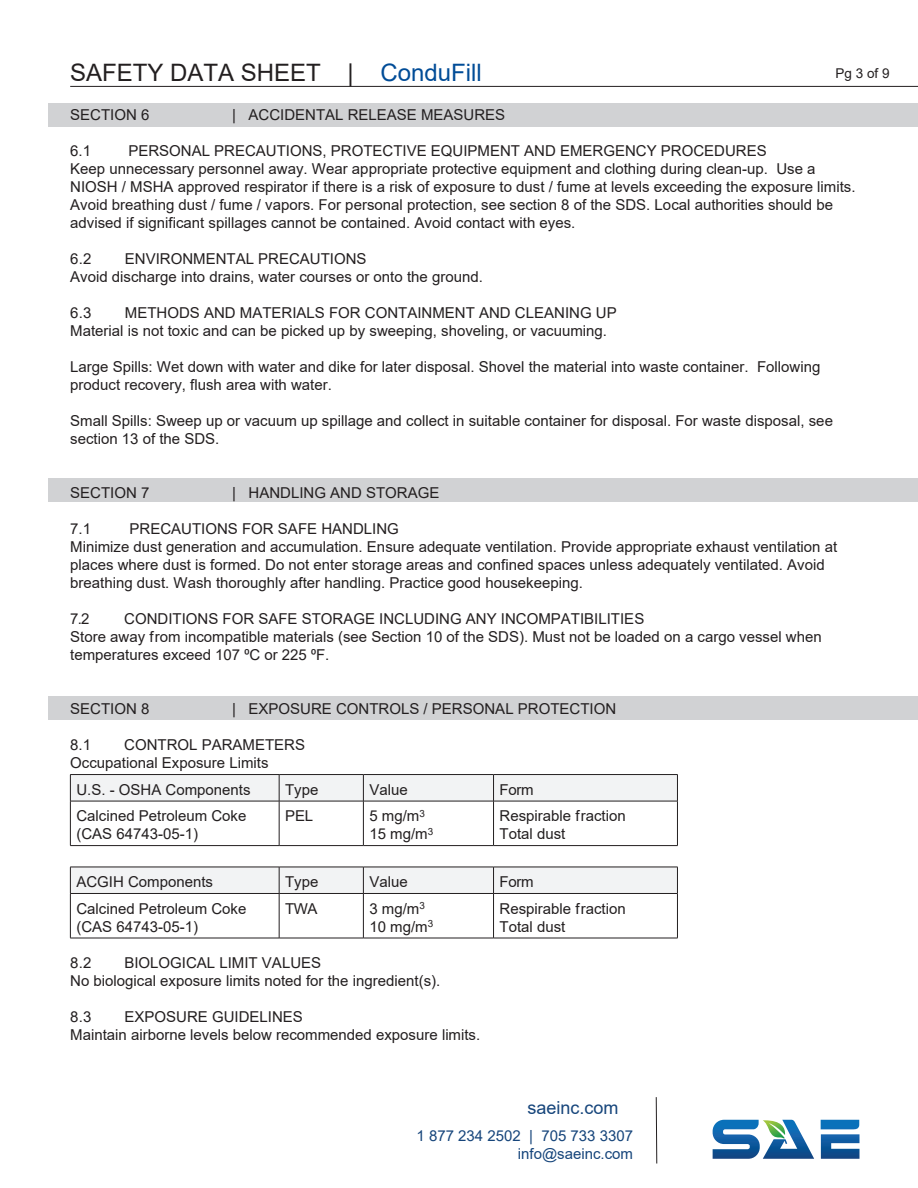
<style>
.page{position:relative;width:918px;height:1188px;background:#fff}
.page>*{position:absolute;margin:0;border:0;box-sizing:border-box;transform-origin:0 0}
.t1{font:24px "Arial";color:#231f20}
.t2{font:18px "Arial";color:#16457b}
.t3{font:15px/18px "Arial";color:#231f20}
.t4{font:15px/18px "Arial";color:#16457b;text-align:right}
.t5{font:13.5px "Arial";color:#231f20}
.s1{color:#004c97}
</style>
<div class="page">
<div style="left:49px;top:696px;width:869px;height:24px;background:#d1d2d4"></div>
<div style="left:49px;top:478px;width:869px;height:24px;background:#d1d2d4"></div>
<div style="left:49px;top:104px;width:869px;height:23px;background:#d1d2d4"></div>
<hr style="left:70px;top:801px;width:1px;height:44px;background:#231f20">
<hr style="left:279px;top:801px;width:1px;height:44px;background:#231f20">
<hr style="left:363px;top:801px;width:1px;height:44px;background:#231f20">
<hr style="left:493px;top:801px;width:1px;height:44px;background:#231f20">
<hr style="left:677px;top:801px;width:1px;height:44px;background:#231f20">
<hr style="left:70px;top:845px;width:209px;height:1px;background:#231f20">
<hr style="left:279px;top:845px;width:84px;height:1px;background:#231f20">
<hr style="left:363px;top:845px;width:131px;height:1px;background:#231f20">
<hr style="left:494px;top:845px;width:184px;height:1px;background:#231f20">
<hr style="left:70px;top:774px;width:209px;height:1px;background:#231f20">
<hr style="left:279px;top:774px;width:84px;height:1px;background:#231f20">
<hr style="left:363px;top:774px;width:131px;height:1px;background:#231f20">
<hr style="left:494px;top:774px;width:184px;height:1px;background:#231f20">
<svg style="left:70px;top:775px;width:608px;height:26px"></svg>
<hr style="left:70px;top:801px;width:209px;height:1px;background:#231f20">
<hr style="left:279px;top:801px;width:84px;height:1px;background:#231f20">
<hr style="left:363px;top:801px;width:131px;height:1px;background:#231f20">
<hr style="left:494px;top:801px;width:184px;height:1px;background:#231f20">
<hr style="left:70px;top:894px;width:1px;height:44px;background:#231f20">
<hr style="left:279px;top:894px;width:1px;height:44px;background:#231f20">
<hr style="left:363px;top:894px;width:1px;height:44px;background:#231f20">
<hr style="left:493px;top:894px;width:1px;height:44px;background:#231f20">
<hr style="left:677px;top:894px;width:1px;height:44px;background:#231f20">
<hr style="left:70px;top:938px;width:209px;height:1px;background:#231f20">
<hr style="left:279px;top:938px;width:84px;height:1px;background:#231f20">
<hr style="left:363px;top:938px;width:131px;height:1px;background:#231f20">
<hr style="left:494px;top:938px;width:184px;height:1px;background:#231f20">
<div style="left:70px;top:867px;width:608px;height:26px;background:#f2f3f4"></div>
<hr style="left:70px;top:893px;width:209px;height:1px;background:#231f20">
<hr style="left:279px;top:893px;width:84px;height:1px;background:#231f20">
<hr style="left:363px;top:893px;width:131px;height:1px;background:#231f20">
<hr style="left:494px;top:893px;width:184px;height:1px;background:#231f20">
<hr style="left:70px;top:86px;width:848px;height:1px;background:#231f20">
<svg style="left:821px;top:1120px;width:39px;height:39px"></svg>
<svg style="left:713px;top:1120px;width:101px;height:39px"></svg>
<svg style="left:655px;top:1097px;width:3px;height:67px"></svg>
<p class="t1" style="left:70px;top:56px;width:413px">SAFETY DATA SHEET | <span class="s1">ConduFill</span></p>
<p class="t5" style="left:836px;top:64px;width:56px">Pg 3 of 9</p>
<p class="t3" style="left:232px;top:106px;width:275px">| ACCIDENTAL RELEASE MEASURES</p>
<p class="t3" style="left:70px;top:142px;width:787px;text-indent:58px">PERSONAL PRECAUTIONS, PROTECTIVE EQUIPMENT AND EMERGENCY PROCEDURES<br>Keep unnecessary personnel away. Wear appropriate protective equipment and clothing during clean-up. Use a NIOSH / MSHA approved respirator if there is a risk of exposure to dust / fume at levels exceeding the exposure limits.<br>Avoid breathing dust / fume / vapors. For personal protection, see section 8 of the SDS. Local authorities should be advised if significant spillages cannot be contained. Avoid contact with eyes.</p>
<p class="t3" style="left:70px;top:250px;width:23px">6.2</p>
<p class="t3" style="left:70px;top:142px;width:22px">6.1</p>
<p class="t3" style="left:70px;top:250px;width:414px;text-indent:55px">ENVIRONMENTAL PRECAUTIONS<br>Avoid discharge into drains, water courses or onto the ground.</p>
<p class="t3" style="left:70px;top:304px;width:23px">6.3</p>
<p class="t3" style="left:70px;top:304px;width:548px;text-indent:55px">METHODS AND MATERIALS FOR CONTAINMENT AND CLEANING UP<br>Material is not toxic and can be picked up by sweeping, shoveling, or vacuuming.</p>
<p class="t3" style="left:70px;top:358px;width:752px">Large Spills: Wet down with water and dike for later disposal. Shovel the material into waste container. Following product recovery, flush area with water.</p>
<p class="t3" style="left:70px;top:412px;width:764px">Small Spills: Sweep up or vacuum up spillage and collect in suitable container for disposal. For waste disposal, see section 13 of the SDS.</p>
<p class="t3" style="left:232px;top:484px;width:209px">| HANDLING AND STORAGE</p>
<p class="t3" style="left:70px;top:520px;width:769px;text-indent:59px">PRECAUTIONS FOR SAFE HANDLING<br>Minimize dust generation and accumulation. Ensure adequate ventilation. Provide appropriate exhaust ventilation at places where dust is formed. Do not enter storage areas and confined spaces unless adequately ventilated. Avoid breathing dust. Wash thoroughly after handling. Practice good housekeeping.</p>
<p class="t3" style="left:70px;top:610px;width:21px">7.2</p>
<p class="t3" style="left:70px;top:520px;width:22px">7.1</p>
<p class="t3" style="left:70px;top:610px;width:753px;text-indent:54px">CONDITIONS FOR SAFE STORAGE INCLUDING ANY INCOMPATIBILITIES<br>Store away from incompatible materials (see Section 10 of the SDS). Must not be loaded on a cargo vessel when temperatures exceed 107 ⁰C or 225 ⁰F.</p>
<p class="t3" style="left:232px;top:700px;width:385px">| EXPOSURE CONTROLS / PERSONAL PROTECTION</p>
<p class="t3" style="left:70px;top:736px;width:22px">8.1</p>
<p class="t3" style="left:124px;top:736px;width:182px">CONTROL PARAMETERS</p>
<p class="t3" style="left:70px;top:754px;width:200px">Occupational Exposure Limits</p>
<p class="t3" style="left:76px;top:781px;width:176px">U.S. - OSHA Components</p>
<p class="t3" style="left:285px;top:781px;width:35px">Type</p>
<p class="t3" style="left:369px;top:781px;width:40px">Value</p>
<p class="t3" style="left:500px;top:781px;width:36px">Form</p>
<p class="t3" style="left:76px;top:807px;width:172px">Calcined Petroleum Coke (CAS 64743-05-1)</p>
<p class="t3" style="left:285px;top:807px;width:30px">PEL</p>
<p class="t3" style="left:369px;top:807px;width:57px">5 mg/m<sup>3</sup></p>
<p class="t3" style="left:500px;top:807px;width:128px">Respirable fraction<br>Total dust</p>
<p class="t3" style="left:369px;top:825px;width:65px">15 mg/m<sup>3</sup></p>
<p class="t3" style="left:76px;top:873px;width:138px">ACGIH Components</p>
<p class="t3" style="left:285px;top:873px;width:35px">Type</p>
<p class="t3" style="left:369px;top:873px;width:40px">Value</p>
<p class="t3" style="left:500px;top:873px;width:36px">Form</p>
<p class="t3" style="left:76px;top:900px;width:172px">Calcined Petroleum Coke (CAS 64743-05-1)</p>
<p class="t3" style="left:285px;top:900px;width:34px">TWA</p>
<p class="t3" style="left:369px;top:900px;width:57px">3 mg/m<sup>3</sup></p>
<p class="t3" style="left:500px;top:900px;width:128px">Respirable fraction<br>Total dust</p>
<p class="t3" style="left:369px;top:918px;width:65px">10 mg/m<sup>3</sup></p>
<p class="t3" style="left:70px;top:954px;width:372px;text-indent:54px">BIOLOGICAL LIMIT VALUES<br>No biological exposure limits noted for the ingredient(s).</p>
<p class="t3" style="left:70px;top:1008px;width:23px">8.3</p>
<p class="t3" style="left:70px;top:954px;width:23px">8.2</p>
<p class="t3" style="left:70px;top:1008px;width:412px;text-indent:54px">EXPOSURE GUIDELINES<br>Maintain airborne levels below recommended exposure limits.</p>
<p class="t2" style="left:528px;top:1096px;width:93px">saeinc.com</p>
<p class="t4" style="left:417px;top:1127px;width:218px">1 877 234 2502 | 705 733 3307 info@saeinc.com</p>
</div>
